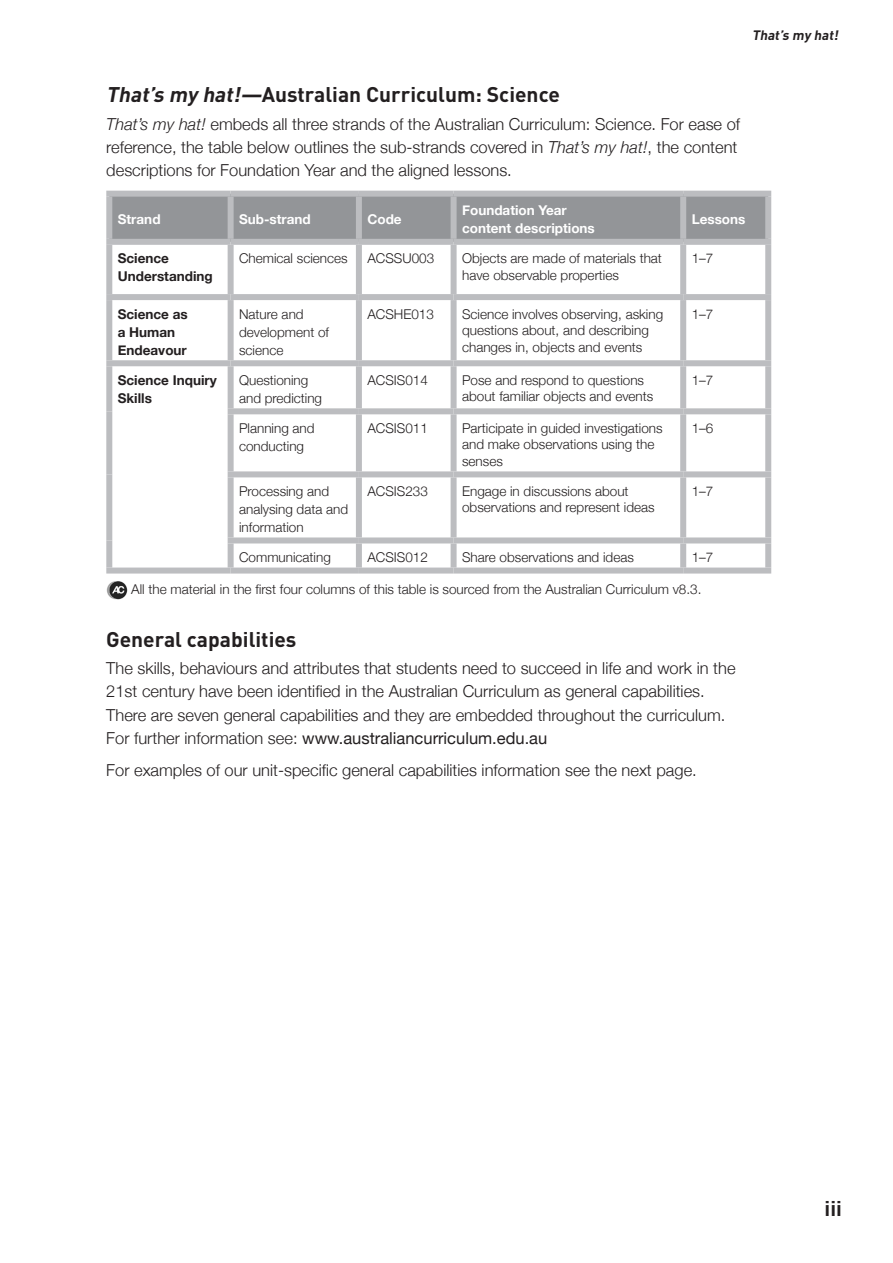
<style>
.page{position:relative;width:893px;height:1263px;background:#fff}
.page>*{position:absolute;margin:0;border:0;box-sizing:border-box;transform-origin:0 0}
.t1{font:700 21px "DIN";color:#231f20}
.Body{font:300 16.5px/23.2px "Helvetica Neue";color:#231f20}
.Body_ref{font:300 13.5px/16.5px "Helvetica Neue";color:#231f20}
.Body_ref-2{font:700 13.5px/18px "Helvetica Neue";color:#231f20}
.t2{font:700 13.5px/18px "Helvetica Neue";color:#fff}
.t3{font:italic 700 13.5px "DIN";color:#231f20}
.s1{font-style:italic}
.s2{font-weight:400}
</style>
<div class="page">
<div style="left:112px;top:197px;width:653px;height:42px;background:#939598"></div>
<div style="left:106px;top:191px;width:125px;height:6px;background:#bcbdc0"></div>
<div style="left:106px;top:197px;width:6px;height:42px;background:#bcbdc0"></div>
<div style="left:231px;top:191px;width:128px;height:6px;background:#bcbdc0"></div>
<div style="left:228px;top:197px;width:6px;height:42px;background:#bcbdc0"></div>
<div style="left:359px;top:191px;width:95px;height:6px;background:#bcbdc0"></div>
<div style="left:356px;top:197px;width:6px;height:42px;background:#bcbdc0"></div>
<div style="left:454px;top:191px;width:229px;height:6px;background:#bcbdc0"></div>
<div style="left:451px;top:197px;width:6px;height:42px;background:#bcbdc0"></div>
<div style="left:683px;top:191px;width:88px;height:6px;background:#bcbdc0"></div>
<div style="left:680px;top:197px;width:6px;height:42px;background:#bcbdc0"></div>
<div style="left:765px;top:197px;width:6px;height:42px;background:#bcbdc0"></div>
<div style="left:454px;top:239px;width:229px;height:6px;background:#bcbdc0"></div>
<div style="left:451px;top:245px;width:6px;height:49px;background:#bcbdc0"></div>
<div style="left:683px;top:239px;width:88px;height:6px;background:#bcbdc0"></div>
<div style="left:680px;top:245px;width:6px;height:49px;background:#bcbdc0"></div>
<div style="left:765px;top:245px;width:6px;height:49px;background:#bcbdc0"></div>
<div style="left:106px;top:300px;width:6px;height:60px;background:#bcbdc0"></div>
<div style="left:228px;top:300px;width:6px;height:60px;background:#bcbdc0"></div>
<div style="left:106px;top:360px;width:125px;height:6px;background:#bcbdc0"></div>
<div style="left:106px;top:366px;width:6px;height:45px;background:#bcbdc0"></div>
<div style="left:106px;top:411px;width:6px;height:63px;background:#bcbdc0"></div>
<div style="left:106px;top:474px;width:6px;height:66px;background:#bcbdc0"></div>
<div style="left:106px;top:540px;width:6px;height:27px;background:#bcbdc0"></div>
<div style="left:231px;top:360px;width:128px;height:6px;background:#bcbdc0"></div>
<div style="left:228px;top:366px;width:6px;height:42px;background:#bcbdc0"></div>
<div style="left:359px;top:360px;width:95px;height:6px;background:#bcbdc0"></div>
<div style="left:356px;top:366px;width:6px;height:42px;background:#bcbdc0"></div>
<div style="left:228px;top:408px;width:131px;height:6px;background:#bcbdc0"></div>
<div style="left:228px;top:414px;width:6px;height:57px;background:#bcbdc0"></div>
<div style="left:359px;top:408px;width:95px;height:6px;background:#bcbdc0"></div>
<div style="left:356px;top:414px;width:6px;height:57px;background:#bcbdc0"></div>
<div style="left:228px;top:471px;width:131px;height:6px;background:#bcbdc0"></div>
<div style="left:228px;top:477px;width:6px;height:60px;background:#bcbdc0"></div>
<div style="left:359px;top:471px;width:95px;height:6px;background:#bcbdc0"></div>
<div style="left:356px;top:477px;width:6px;height:60px;background:#bcbdc0"></div>
<div style="left:228px;top:537px;width:131px;height:6px;background:#bcbdc0"></div>
<div style="left:228px;top:543px;width:6px;height:24px;background:#bcbdc0"></div>
<div style="left:359px;top:537px;width:95px;height:6px;background:#bcbdc0"></div>
<div style="left:356px;top:543px;width:6px;height:24px;background:#bcbdc0"></div>
<div style="left:106px;top:245px;width:6px;height:49px;background:#bcbdc0"></div>
<div style="left:106px;top:239px;width:125px;height:6px;background:#bcbdc0"></div>
<div style="left:228px;top:245px;width:6px;height:49px;background:#bcbdc0"></div>
<div style="left:231px;top:239px;width:128px;height:6px;background:#bcbdc0"></div>
<div style="left:356px;top:245px;width:6px;height:49px;background:#bcbdc0"></div>
<div style="left:359px;top:239px;width:95px;height:6px;background:#bcbdc0"></div>
<div style="left:106px;top:294px;width:125px;height:6px;background:#bcbdc0"></div>
<div style="left:231px;top:294px;width:128px;height:6px;background:#bcbdc0"></div>
<div style="left:356px;top:300px;width:6px;height:60px;background:#bcbdc0"></div>
<div style="left:359px;top:294px;width:95px;height:6px;background:#bcbdc0"></div>
<div style="left:451px;top:300px;width:6px;height:60px;background:#bcbdc0"></div>
<div style="left:680px;top:300px;width:6px;height:60px;background:#bcbdc0"></div>
<div style="left:765px;top:300px;width:6px;height:60px;background:#bcbdc0"></div>
<div style="left:454px;top:294px;width:229px;height:6px;background:#bcbdc0"></div>
<div style="left:683px;top:294px;width:88px;height:6px;background:#bcbdc0"></div>
<div style="left:106px;top:567px;width:125px;height:6px;background:#bcbdc0"></div>
<div style="left:451px;top:366px;width:6px;height:42px;background:#bcbdc0"></div>
<div style="left:680px;top:366px;width:6px;height:42px;background:#bcbdc0"></div>
<div style="left:765px;top:366px;width:6px;height:42px;background:#bcbdc0"></div>
<div style="left:454px;top:360px;width:229px;height:6px;background:#bcbdc0"></div>
<div style="left:683px;top:360px;width:88px;height:6px;background:#bcbdc0"></div>
<div style="left:451px;top:414px;width:6px;height:57px;background:#bcbdc0"></div>
<div style="left:680px;top:414px;width:6px;height:57px;background:#bcbdc0"></div>
<div style="left:765px;top:414px;width:6px;height:57px;background:#bcbdc0"></div>
<div style="left:454px;top:408px;width:229px;height:6px;background:#bcbdc0"></div>
<div style="left:683px;top:408px;width:88px;height:6px;background:#bcbdc0"></div>
<div style="left:451px;top:477px;width:6px;height:60px;background:#bcbdc0"></div>
<div style="left:680px;top:477px;width:6px;height:60px;background:#bcbdc0"></div>
<div style="left:765px;top:477px;width:6px;height:60px;background:#bcbdc0"></div>
<div style="left:454px;top:471px;width:229px;height:6px;background:#bcbdc0"></div>
<div style="left:683px;top:471px;width:88px;height:6px;background:#bcbdc0"></div>
<div style="left:231px;top:567px;width:128px;height:6px;background:#bcbdc0"></div>
<div style="left:359px;top:567px;width:95px;height:6px;background:#bcbdc0"></div>
<div style="left:451px;top:543px;width:6px;height:24px;background:#bcbdc0"></div>
<div style="left:680px;top:543px;width:6px;height:24px;background:#bcbdc0"></div>
<div style="left:765px;top:543px;width:6px;height:24px;background:#bcbdc0"></div>
<div style="left:454px;top:537px;width:229px;height:6px;background:#bcbdc0"></div>
<div style="left:683px;top:537px;width:88px;height:6px;background:#bcbdc0"></div>
<div style="left:454px;top:567px;width:229px;height:6px;background:#bcbdc0"></div>
<div style="left:683px;top:567px;width:88px;height:6px;background:#bcbdc0"></div>
<img style="left:106px;top:581px;width:22px;height:18px">
<p class="t3" style="left:752px;top:26px;width:90px">That’s my hat!</p>
<h2 class="t1" style="left:106px;top:80px;width:455px"><span class="s1">That’s my hat!—</span>Australian Curriculum: Science</h2>
<p class="Body" style="left:106px;top:111px;width:635px"><span class="s1">That’s my hat!</span> embeds all three strands of the Australian Curriculum: Science. For ease of reference, the table below outlines the sub-strands covered in <span class="s1">That’s my hat!</span>, the content descriptions for Foundation Year and the aligned lessons.</p>
<p class="t2" style="left:118px;top:211px;width:44px">Strand</p>
<p class="t2" style="left:239px;top:211px;width:73px">Sub-strand</p>
<p class="t2" style="left:367px;top:211px;width:36px">Code</p>
<p class="t2" style="left:462px;top:202px;width:134px">Foundation Year content descriptions</p>
<p class="t2" style="left:692px;top:211px;width:55px">Lessons</p>
<p class="Body_ref-2" style="left:118px;top:250px;width:96px">Science<br>Understanding</p>
<p class="Body_ref" style="left:239px;top:249px;width:110px">Chemical sciences</p>
<p class="Body_ref" style="left:367px;top:249px;width:68px">ACSSU003</p>
<p class="Body_ref" style="left:462px;top:249px;width:201px">Objects are made of materials that have observable properties</p>
<p class="Body_ref" style="left:692px;top:249px;width:23px">1–7</p>
<p class="Body_ref-2" style="left:118px;top:305px;width:71px">Science as a Human<br>Endeavour</p>
<p class="Body_ref" style="left:239px;top:304px;width:92px;line-height:18px">Nature and development of science</p>
<p class="Body_ref" style="left:367px;top:305px;width:68px">ACSHE013</p>
<p class="Body_ref" style="left:462px;top:305px;width:203px">Science involves observing, asking questions about, and describing changes in, objects and events</p>
<p class="Body_ref" style="left:692px;top:305px;width:23px">1–7</p>
<p class="Body_ref-2" style="left:118px;top:371px;width:100px">Science Inquiry<br>Skills</p>
<p class="Body_ref" style="left:239px;top:370px;width:85px;line-height:18px">Questioning and predicting</p>
<p class="Body_ref" style="left:367px;top:371px;width:62px">ACSIS014</p>
<p class="Body_ref" style="left:462px;top:371px;width:193px">Pose and respond to questions about familiar objects and events</p>
<p class="Body_ref" style="left:692px;top:371px;width:23px">1–7</p>
<p class="Body_ref" style="left:239px;top:418px;width:77px;line-height:18px">Planning and conducting</p>
<p class="Body_ref" style="left:367px;top:419px;width:62px">ACSIS011</p>
<p class="Body_ref" style="left:462px;top:419px;width:202px">Participate in guided investigations and make observations using the senses</p>
<p class="Body_ref" style="left:692px;top:419px;width:23px">1–6</p>
<p class="Body_ref" style="left:239px;top:481px;width:111px;line-height:18px">Processing and analysing data and information</p>
<p class="Body_ref" style="left:367px;top:482px;width:62px">ACSIS233</p>
<p class="Body_ref" style="left:462px;top:482px;width:194px">Engage in discussions about observations and represent ideas</p>
<p class="Body_ref" style="left:692px;top:482px;width:23px">1–7</p>
<p class="Body_ref" style="left:239px;top:548px;width:93px">Communicating</p>
<p class="Body_ref" style="left:367px;top:548px;width:62px">ACSIS012</p>
<p class="Body_ref" style="left:462px;top:548px;width:173px">Share observations and ideas</p>
<p class="Body_ref" style="left:692px;top:548px;width:23px">1–7</p>
<p class="Body_ref" style="left:131px;top:580px;width:572px">All the material in the first four columns of this table is sourced from the Australian Curriculum v8.3.</p>
<h2 class="t1" style="left:106px;top:625px;width:192px">General capabilities</h2>
<p class="Body" style="left:106px;top:655px;width:631px">The skills, behaviours and attributes that students need to succeed in life and work in the 21st century have been identified in the Australian Curriculum as general capabilities.<br>There are seven general capabilities and they are embedded throughout the curriculum.<br>For further information see: <span class="s2">www.australiancurriculum.edu.au</span></p>
<p class="Body" style="left:106px;top:757px;width:592px">For examples of our unit-specific general capabilities information see the next page.</p>
<h1 class="t1" style="left:825px;top:1194px;width:19px">iii</h1>
</div>
